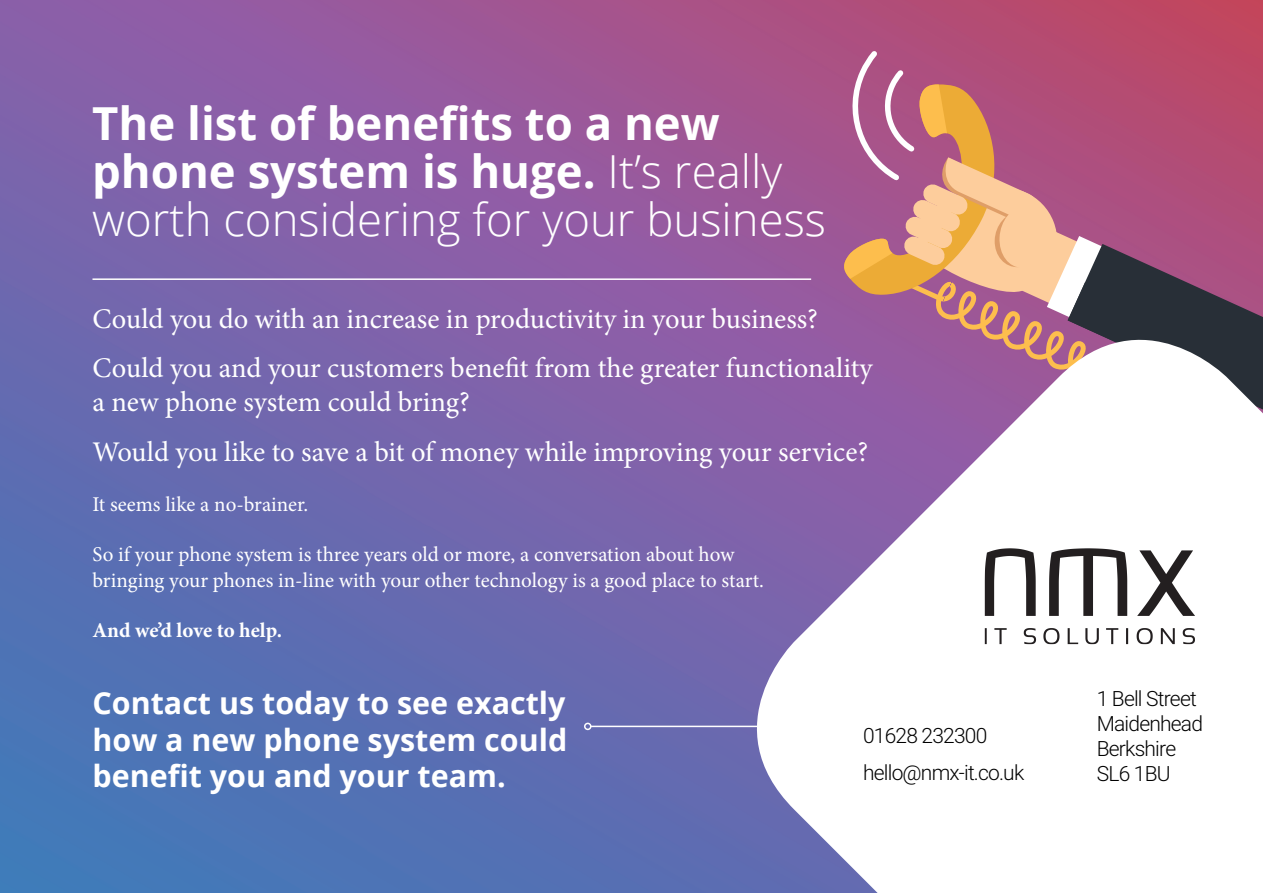
<style>
.page{position:relative;width:1263px;height:893px;background:#fff}
.page>*{position:absolute;margin:0;border:0;box-sizing:border-box;transform-origin:0 0}
.t1{font:700 45.45px/47.8px "Open Sans";color:#fff}
.t2{font:700 30.45px/36.6px "Open Sans";color:#fff;text-align:justify}
.t3{font:28.5px/49.2px "Minion Pro";letter-spacing:-.005em;color:#fff}
.t4{font:21px/25.2px "Minion Pro";letter-spacing:-.005em;color:#fff}
.t5{font:300 21px/25.2px "Roboto";letter-spacing:-.04em;color:#000}
.t6{font:700 21px "Minion Pro";letter-spacing:-.005em;color:#fff}
.s1{font-weight:300}
</style>
<div class="page">
<img style="left:0;top:0;width:1104px;height:893px">
<div style="left:1104px;top:0;width:159px;height:46px;background:#be4763"></div>
<svg style="left:838px;top:46px;width:425px;height:247px;background:#bb6a7c"></svg>
<svg style="left:710px;top:293px;width:553px;height:600px"></svg>
<hr style="left:591px;top:726px;width:400px;height:1px;background:#fff">
<div style="left:584px;top:723px;width:7px;height:7px;border:2px solid #fff;border-radius:50%"></div>
<hr style="left:92px;top:278px;width:719px;height:2px;background:#fff">
<img style="left:976px;top:529px;width:228px;height:125px">
<h1 class="t1" style="left:92px;top:99px;width:735px">The list of benefits to a new phone system is huge. <span class="s1">It’s really worth considering for your business</span></h1>
<p class="t3" style="left:92px;top:294px;width:782px">Could you do with an increase in productivity in your business?<br>Could you and your customers benefit from the greater functionality</p>
<p class="t3" style="left:92px;top:378px;width:777px">a new phone system could bring?<br>Would you like to save a bit of money while improving your service?</p>
<p class="t4" style="left:92px;top:492px;width:217px">It seems like a no-brainer.</p>
<p class="t4" style="left:92px;top:542px;width:673px">So if your phone system is three years old or more, a conversation about how bringing your phones in-line with your other technology is a good place to start.</p>
<p class="t6" style="left:92px;top:615px;width:191px">And we’d love to help.</p>
<p class="t2" style="left:92px;top:684px;width:476px">Contact us today to see exactly how a new phone system could benefit you and your team.</p>
<p class="t5" style="left:863px;top:716px;width:163px;line-height:37.5px">01628 232300 hello@nmx-it.co.uk</p>
<p class="t5" style="left:1097px;top:685px;width:108px">1 Bell Street<br>Maidenhead<br>Berkshire<br>SL6 1BU</p>
</div>
